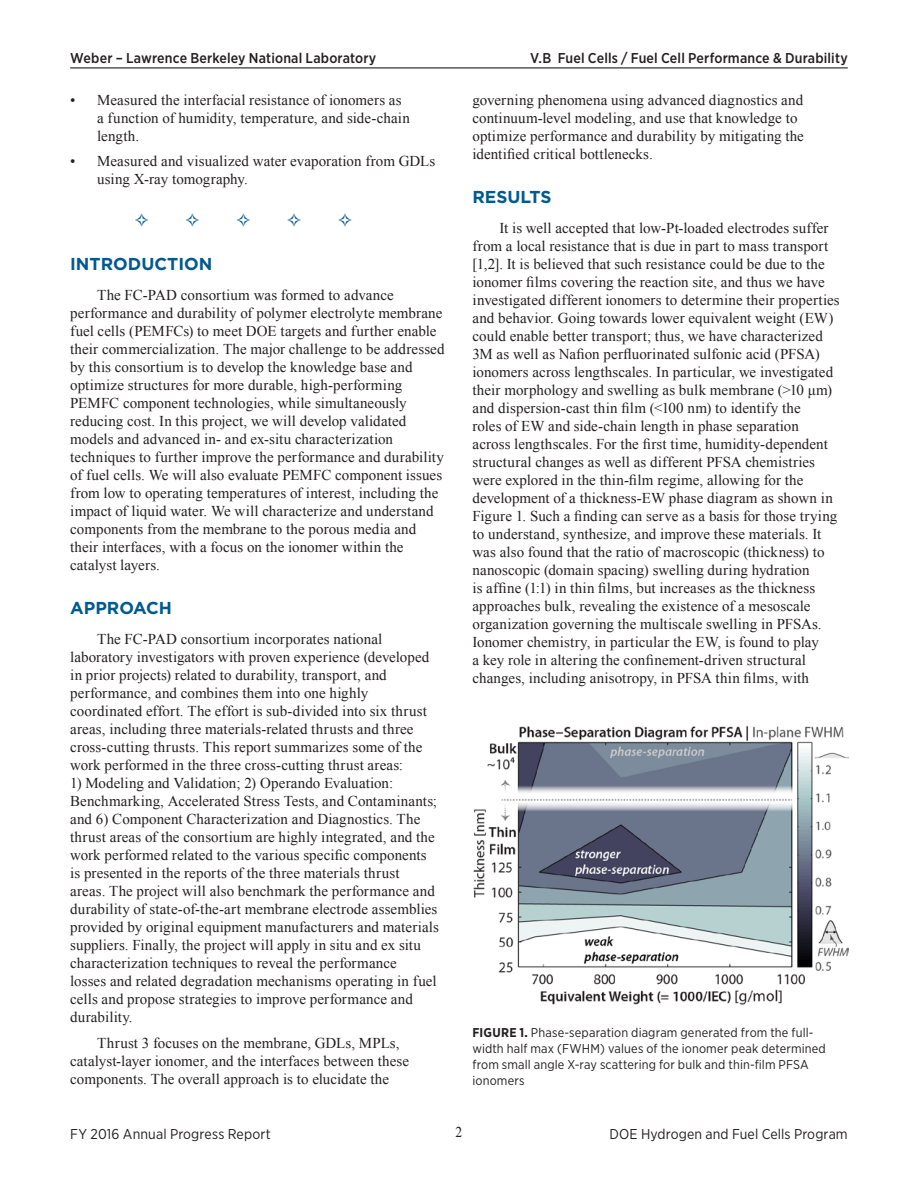
<style>
.page{position:relative;width:918px;height:1188px;background:#fff}
.page>*{position:absolute;margin:0;border:0;box-sizing:border-box;transform-origin:0 0}
._1_Object_Head_Blue{font:700 17.25px "Gotham";color:#005990}
._1_Body_text{font:15px/18px "Times New Roman";letter-spacing:.005em;color:#231f20}
._1_Body_text-2{font:15px "Times New Roman";letter-spacing:.005em;color:#231f20;scale:.9 1}
.t1{font:500 14.25px "Gotham Narrow";letter-spacing:.01em;color:#231f20}
.t2{font:14.25px "Gotham Narrow";letter-spacing:.01em;color:#231f20}
._1_FigureTitle{font:12.75px/15.8px "Gotham Narrow";letter-spacing:.01em;color:#231f20}
.s1{font-weight:700}
</style>
<div class="page">
<hr style="left:70px;top:67px;width:778px;height:1px;background:#231f20">
<img style="left:473px;top:726px;width:376px;height:279px">
<p class="t1" style="left:70px;top:49px;width:308px">Weber – Lawrence Berkeley National Laboratory</p>
<p class="t1" style="left:530px;top:49px;width:319px">V.B Fuel Cells / Fuel Cell Performance &amp; Durability</p>
<p class="_1_Body_text" style="left:97px;top:91px;width:314px;text-indent:-27px">• Measured the interfacial resistance of ionomers as a function of humidity, temperature, and side-chain length.</p>
<p class="_1_Body_text" style="left:97px;top:152px;width:340px;text-indent:-27px">• Measured and visualized water evaporation from GDLs using X-ray tomography.</p>
<p class="_1_Body_text" style="left:472px;top:91px;width:333px">governing phenomena using advanced diagnostics and continuum-level modeling, and use that knowledge to optimize performance and durability by mitigating the identified critical bottlenecks.</p>
<p class="_1_Object_Head_Blue" style="left:472px;top:186px;width:81px">RESULTS</p>
<p class="_1_Body_text" style="left:472px;top:219px;width:369px;text-indent:27px">It is well accepted that low-Pt-loaded electrodes suffer from a local resistance that is due in part to mass transport [1,2]. It is believed that such resistance could be due to the ionomer films covering the reaction site, and thus we have investigated different ionomers to determine their properties and behavior. Going towards lower equivalent weight (EW) could enable better transport; thus, we have characterized 3M as well as Nafion perfluorinated sulfonic acid (PFSA) ionomers across lengthscales. In particular, we investigated their morphology and swelling as bulk membrane (&gt;10 μm) and dispersion-cast thin film (&lt;100 nm) to identify the<br>roles of EW and side-chain length in phase separation across lengthscales. For the first time, humidity-dependent structural changes as well as different PFSA chemistries were explored in the thin-film regime, allowing for the development of a thickness-EW phase diagram as shown in Figure 1. Such a finding can serve as a basis for those trying to understand, synthesize, and improve these materials. It was also found that the ratio of macroscopic (thickness) to nanoscopic (domain spacing) swelling during hydration<br>is affine (1:1) in thin films, but increases as the thickness approaches bulk, revealing the existence of a mesoscale organization governing the multiscale swelling in PFSAs.<br>Ionomer chemistry, in particular the EW, is found to play<br>a key role in altering the confinement-driven structural changes, including anisotropy, in PFSA thin films, with</p>
<p class="_1_Object_Head_Blue" style="left:70px;top:252px;width:144px">INTRODUCTION</p>
<p class="_1_Body_text" style="left:70px;top:286px;width:376px;text-indent:27px">The FC-PAD consortium was formed to advance performance and durability of polymer electrolyte membrane fuel cells (PEMFCs) to meet DOE targets and further enable their commercialization. The major challenge to be addressed by this consortium is to develop the knowledge base and optimize structures for more durable, high-performing PEMFC component technologies, while simultaneously reducing cost. In this project, we will develop validated models and advanced in- and ex-situ characterization techniques to further improve the performance and durability of fuel cells. We will also evaluate PEMFC component issues from low to operating temperatures of interest, including the impact of liquid water. We will characterize and understand components from the membrane to the porous media and their interfaces, with a focus on the ionomer within the catalyst layers.</p>
<p class="_1_Object_Head_Blue" style="left:70px;top:597px;width:103px">APPROACH</p>
<p class="_1_Body_text" style="left:70px;top:630px;width:361px;text-indent:27px">The FC-PAD consortium incorporates national laboratory investigators with proven experience (developed in prior projects) related to durability, transport, and performance, and combines them into one highly coordinated effort. The effort is sub-divided into six thrust areas, including three materials-related thrusts and three cross-cutting thrusts. This report summarizes some of the work performed in the three cross-cutting thrust areas:</p>
<p class="_1_Body_text" style="left:70px;top:774px;width:370px">1) Modeling and Validation; 2) Operando Evaluation:<br>Benchmarking, Accelerated Stress Tests, and Contaminants; and 6) Component Characterization and Diagnostics. The thrust areas of the consortium are highly integrated, and the work performed related to the various specific components is presented in the reports of the three materials thrust<br>areas. The project will also benchmark the performance and durability of state-of-the-art membrane electrode assemblies provided by original equipment manufacturers and materials suppliers. Finally, the project will apply in situ and ex situ characterization techniques to reveal the performance<br>losses and related degradation mechanisms operating in fuel cells and propose strategies to improve performance and durability.</p>
<p class="_1_Body_text" style="left:70px;top:1033px;width:340px;text-indent:27px">Thrust 3 focuses on the membrane, GDLs, MPLs, catalyst-layer ionomer, and the interfaces between these components. The overall approach is to elucidate the</p>
<p class="_1_FigureTitle" style="left:472px;top:1025px;width:355px"><span class="s1">FIGURE 1.</span> Phase-separation diagram generated from the full&shy;width half max (FWHM) values of the ionomer peak determined from small angle X-ray scattering for bulk and thin-film PFSA ionomers</p>
<p class="t2" style="left:70px;top:1125px;width:202px">FY 2016 Annual Progress Report</p>
<p class="_1_Body_text-2" style="left:456px;top:1122px;width:9px">2</p>
<p class="t2" style="left:610px;top:1125px;width:240px">DOE Hydrogen and Fuel Cells Program</p>
</div>
